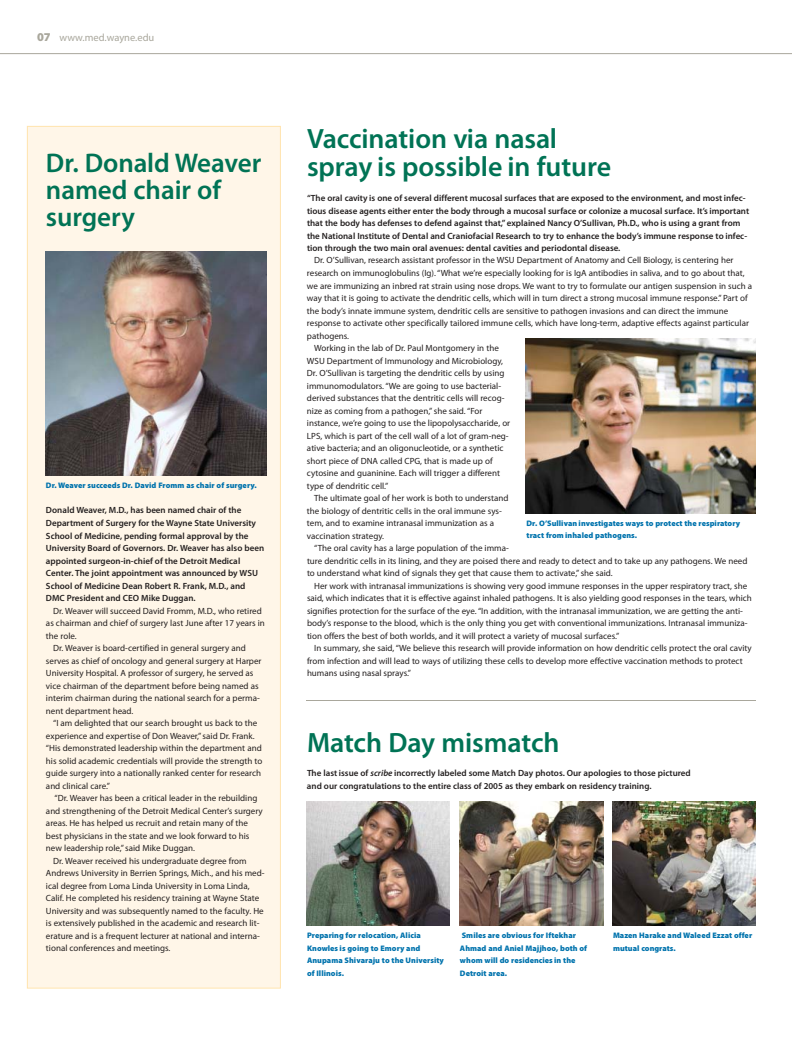
<style>
.page{position:relative;width:792px;height:1044px;background:#fff}
.page>*{position:absolute;margin:0;border:0;box-sizing:border-box;transform-origin:0 0}
.t1{font:600 28px/28px "Myriad Pro";letter-spacing:-.005em;color:#007355}
.t2{font:600 27.1px/27.1px "Myriad Pro";letter-spacing:-.005em;color:#007355}
.t3{font:10.5px "Myriad Pro";color:#a9a79c}
.t4{font:9px "Myriad Pro";color:#231f1f}
.t5{font:600 9px/12.5px "Myriad Pro";color:#231f1f}
.t6{font:900 8px/12.5px "Myriad Pro";letter-spacing:.005em;color:#0073ad}
.s1{font-weight:900;font-size:12px}
.s2{font-style:italic}
</style>
<div class="page">
<div style="left:27px;top:126px;width:253px;height:862px;background:#fff6e8"></div>
<div style="left:27px;top:126px;width:254px;height:862px;border:1px solid #ffe4af"></div>
<hr style="left:0;top:53px;width:792px;height:1px;background:#a9a79c">
<img style="left:45px;top:251px;width:221px;height:225px">
<img style="left:306px;top:801px;width:144px;height:125px">
<img style="left:459px;top:801px;width:144px;height:125px">
<img style="left:612px;top:801px;width:144px;height:125px">
<img style="left:526px;top:338px;width:230px;height:176px">
<hr style="left:306px;top:700px;width:450px;height:1px;background:#a9a79c">
<p class="t3" style="left:37px;top:34px;width:119px"><span class="s1">07</span> www.med.wayne.edu</p>
<h2 class="t2" style="left:46px;top:151px;width:217px">Dr. Donald Weaver named chair of surgery</h2>
<p class="t6" style="left:46px;top:480px;width:212px">Dr. Weaver succeeds Dr. David Fromm as chair of surgery.</p>
<p class="t5" style="left:46px;top:505px;width:220px">Donald Weaver, M.D., has been named chair of the Department of Surgery for the Wayne State University School of Medicine, pending formal approval by the University Board of Governors. Dr. Weaver has also been appointed surgeon-in-chief of the Detroit Medical Center. The joint appointment was announced by WSU School of Medicine Dean Robert R. Frank, M.D., and DMC President and CEO Mike Duggan.</p>
<p class="t4" style="left:53px;top:607px;width:210px">Dr. Weaver will succeed David Fromm, M.D., who retired</p>
<p class="t4" style="left:46px;top:620px;width:220px">as chairman and chief of surgery last June after 17 years in</p>
<p class="t4" style="left:46px;top:632px;width:32px">the role.</p>
<p class="t4" style="left:53px;top:645px;width:194px">Dr. Weaver is board-certified in general surgery and</p>
<p class="t4" style="left:46px;top:657px;width:217px">serves as chief of oncology and general surgery at Harper</p>
<p class="t4" style="left:46px;top:670px;width:209px">University Hospital. A professor of surgery, he served as</p>
<p class="t4" style="left:46px;top:682px;width:214px">vice chairman of the department before being named as</p>
<p class="t4" style="left:46px;top:695px;width:215px">interim chairman during the national search for a perma-</p>
<p class="t4" style="left:46px;top:707px;width:89px">nent department head.</p>
<p class="t4" style="left:53px;top:720px;width:206px">“I am delighted that our search brought us back to the</p>
<p class="t4" style="left:46px;top:732px;width:210px">experience and expertise of Don Weaver,” said Dr. Frank.</p>
<p class="t4" style="left:46px;top:745px;width:217px">“His demonstrated leadership within the department and</p>
<p class="t4" style="left:46px;top:757px;width:218px">his solid academic credentials will provide the strength to</p>
<p class="t4" style="left:46px;top:770px;width:217px">guide surgery into a nationally ranked center for research</p>
<p class="t4" style="left:46px;top:782px;width:66px">and clinical care.”</p>
<p class="t4" style="left:55px;top:795px;width:204px">“Dr. Weaver has been a critical leader in the rebuilding</p>
<p class="t4" style="left:46px;top:807px;width:218px">and strengthening of the Detroit Medical Center’s surgery</p>
<p class="t4" style="left:46px;top:820px;width:204px">areas. He has helped us recruit and retain many of the</p>
<p class="t4" style="left:46px;top:832px;width:205px">best physicians in the state and we look forward to his</p>
<p class="t4" style="left:46px;top:845px;width:150px">new leadership role,” said Mike Duggan.</p>
<p class="t4" style="left:53px;top:857px;width:195px">Dr. Weaver received his undergraduate degree from</p>
<p class="t4" style="left:46px;top:870px;width:220px">Andrews University in Berrien Springs, Mich., and his med-</p>
<p class="t4" style="left:46px;top:882px;width:205px">ical degree from Loma Linda University in Loma Linda,</p>
<p class="t4" style="left:46px;top:895px;width:215px">Calif. He completed his residency training at Wayne State</p>
<p class="t4" style="left:46px;top:907px;width:219px">University and was subsequently named to the faculty. He</p>
<p class="t4" style="left:46px;top:920px;width:215px">is extensively published in the academic and research lit-</p>
<p class="t4" style="left:46px;top:932px;width:215px">erature and is a frequent lecturer at national and interna-</p>
<p class="t4" style="left:46px;top:945px;width:126px">tional conferences and meetings.</p>
<h1 class="t1" style="left:307px;top:126px;width:306px">Vaccination via nasal spray is possible in future</h1>
<p class="t5" style="left:307px;top:192px;width:444px">“The oral cavity is one of several different mucosal surfaces that are exposed to the environment, and most infec&shy;tious disease agents either enter the body through a mucosal surface or colonize a mucosal surface. It’s important that the body has defenses to defend against that,” explained Nancy O’Sullivan, Ph.D., who is using a grant from the National Institute of Dental and Craniofacial Research to try to enhance the body’s immune response to infec&shy;tion through the two main oral avenues: dental cavities and periodontal disease.</p>
<p class="t4" style="left:314px;top:257px;width:421px">Dr. O’Sullivan, research assistant professor in the WSU Department of Anatomy and Cell Biology, is centering her</p>
<p class="t4" style="left:307px;top:270px;width:439px">research on immunoglobulins (Ig). “What we’re especially looking for is IgA antibodies in saliva, and to go about that,</p>
<p class="t4" style="left:307px;top:282px;width:447px">we are immunizing an inbred rat strain using nose drops. We want to try to formulate our antigen suspension in such a</p>
<p class="t4" style="left:307px;top:295px;width:442px">way that it is going to activate the dendritic cells, which will in turn direct a strong mucosal immune response.” Part of</p>
<p class="t4" style="left:307px;top:307px;width:423px">the body’s innate immune system, dendritic cells are sensitive to pathogen invasions and can direct the immune</p>
<p class="t4" style="left:307px;top:320px;width:444px">response to activate other specifically tailored immune cells, which have long-term, adaptive effects against particular</p>
<p class="t4" style="left:307px;top:332px;width:44px">pathogens.</p>
<p class="t4" style="left:314px;top:345px;width:186px">Working in the lab of Dr. Paul Montgomery in the</p>
<p class="t4" style="left:307px;top:357px;width:198px">WSU Department of Immunology and Microbiology,</p>
<p class="t4" style="left:307px;top:370px;width:199px">Dr. O’Sullivan is targeting the dendritic cells by using</p>
<p class="t4" style="left:307px;top:382px;width:196px">immunomodulators. “We are going to use bacterial-</p>
<p class="t4" style="left:307px;top:395px;width:199px">derived substances that the dentritic cells will recog-</p>
<p class="t4" style="left:307px;top:407px;width:177px">nize as coming from a pathogen,” she said. “For</p>
<p class="t4" style="left:307px;top:420px;width:205px">instance, we’re going to use the lipopolysaccharide, or</p>
<p class="t4" style="left:307px;top:432px;width:203px">LPS, which is part of the cell wall of a lot of gram-neg-</p>
<p class="t4" style="left:307px;top:445px;width:198px">ative bacteria; and an oligonucleotide, or a synthetic</p>
<p class="t4" style="left:307px;top:457px;width:187px">short piece of DNA called CPG, that is made up of</p>
<p class="t4" style="left:307px;top:470px;width:195px">cytosine and guaninine. Each will trigger a different</p>
<p class="t4" style="left:307px;top:482px;width:83px">type of dendritic cell.”</p>
<p class="t4" style="left:314px;top:495px;width:196px">The ultimate goal of her work is both to understand</p>
<p class="t4" style="left:307px;top:507px;width:196px">the biology of dentritic cells in the oral immune sys-</p>
<p class="t4" style="left:307px;top:520px;width:189px">tem, and to examine intranasal immunization as a</p>
<p class="t4" style="left:307px;top:532px;width:79px">vaccination strategy.</p>
<p class="t4" style="left:314px;top:545px;width:196px">“The oral cavity has a large population of the imma-</p>
<p class="t4" style="left:307px;top:557px;width:442px">ture dendritic cells in its lining, and they are poised there and ready to detect and to take up any pathogens. We need</p>
<p class="t4" style="left:307px;top:570px;width:307px">to understand what kind of signals they get that cause them to activate,” she said.</p>
<p class="t4" style="left:314px;top:582px;width:435px">Her work with intranasal immunizations is showing very good immune responses in the upper respiratory tract, she</p>
<p class="t4" style="left:307px;top:595px;width:446px">said, which indicates that it is effective against inhaled pathogens. It is also yielding good responses in the tears, which</p>
<p class="t4" style="left:307px;top:607px;width:437px">signifies protection for the surface of the eye. “In addition, with the intranasal immunization, we are getting the anti-</p>
<p class="t4" style="left:307px;top:620px;width:442px">body’s response to the blood, which is the only thing you get with conventional immunizations. Intranasal immuniza-</p>
<p class="t4" style="left:307px;top:632px;width:314px">tion offers the best of both worlds, and it will protect a variety of mucosal surfaces.”</p>
<p class="t4" style="left:314px;top:645px;width:439px">In summary, she said, “We believe this research will provide information on how dendritic cells protect the oral cavity</p>
<p class="t4" style="left:307px;top:657px;width:437px">from infection and will lead to ways of utilizing these cells to develop more effective vaccination methods to protect</p>
<p class="t4" style="left:307px;top:670px;width:106px">humans using nasal sprays.”</p>
<p class="t6" style="left:527px;top:518px;width:215px">Dr. O’Sullivan investigates ways to protect the respiratory tract from inhaled pathogens.</p>
<h1 class="t1" style="left:307px;top:730px;width:254px">Match Day mismatch</h1>
<p class="t5" style="left:307px;top:767px;width:385px">The last issue of <span class="s2">scribe</span> incorrectly labeled some Match Day photos. Our apologies to those pictured and our congratulations to the entire class of 2005 as they embark on residency training.</p>
<p class="t6" style="left:307px;top:930px;width:138px">Preparing for relocation, Alicia<br>Knowles is going to Emory and<br>Anupama Shivaraju to the University of Illinois.</p>
<p class="t6" style="left:460px;top:930px;width:129px">Smiles are obvious for Iftekhar<br>Ahmad and Aniel Majjhoo, both of whom will do residencies in the<br>Detroit area.</p>
<p class="t6" style="left:613px;top:930px;width:141px">Mazen Harake and Waleed Ezzat offer mutual congrats.</p>
</div>
